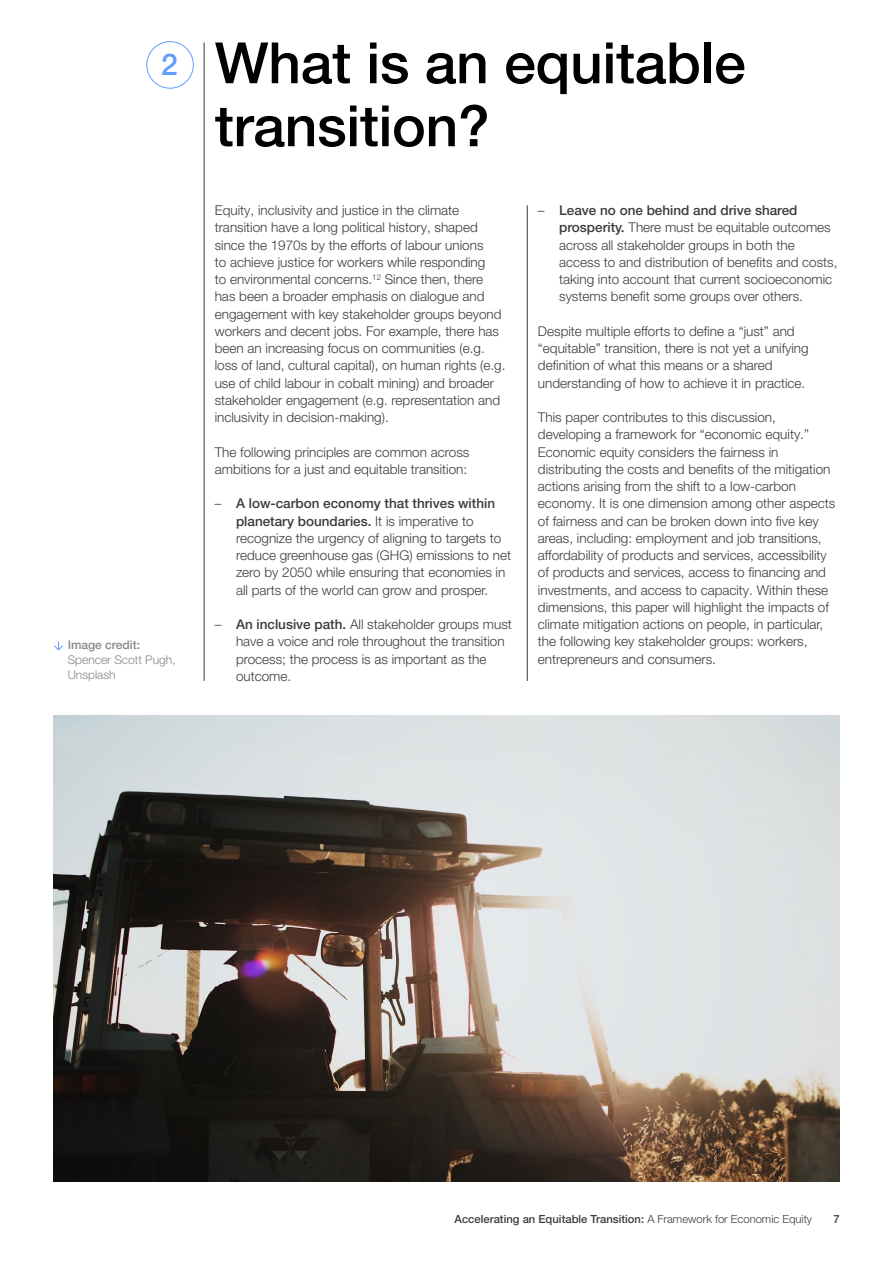
<style>
.page{position:relative;width:893px;height:1263px;background:#fff}
.page>*{position:absolute;margin:0;border:0;box-sizing:border-box;transform-origin:0 0}
.t1{font:500 57px/63px "Helvetica Neue LT Pro";letter-spacing:-.005em;color:#000}
.t2{font:500 30px "Helvetica Neue LT Pro";color:#639cff}
.t3{font:300 13.5px/17.2px "Helvetica Neue LT Pro";color:#3c3c3b}
.t4{font:300 12px/15px "Helvetica Neue LT Pro";color:#878787}
.t5{font:500 12px "Helvetica Neue LT Pro";color:#878787}
.t6{font:500 11.25px "Helvetica Neue LT Pro";color:#3c3c3b}
.s1{font-weight:500}
.s2{font-weight:300}
</style>
<div class="page">
<div style="left:147px;top:41px;width:47px;height:47px;border:1px solid #639cff;border-radius:50%"></div>
<hr style="left:527px;top:205px;width:1px;height:476px;background:#3c3c3b">
<hr style="left:204px;top:43px;width:1px;height:638px;background:#3c3c3b">
<img style="left:53px;top:715px;width:787px;height:466px">
<svg style="left:54px;top:641px;width:9px;height:10px"></svg>
<h2 class="t2" style="left:161px;top:46px;width:18px">2</h2>
<p class="t5" style="left:68px;top:638px;width:74px">Image credit:</p>
<p class="t4" style="left:68px;top:652px;width:110px">Spencer Scott Pugh,<br>Unsplash</p>
<h1 class="t1" style="left:215px;top:31px;width:532px">What is an equitable transition?</h1>
<p class="t3" style="left:215px;top:201px;width:292px">Equity, inclusivity and justice in the climate transition have a long political history, shaped since the 1970s by the efforts of labour unions<br>to achieve justice for workers while responding<br>to environmental concerns.<sup>12</sup> Since then, there has been a broader emphasis on dialogue and engagement with key stakeholder groups beyond workers and decent jobs. For example, there has been an increasing focus on communities (e.g. loss of land, cultural capital), on human rights (e.g. use of child labour in cobalt mining) and broader stakeholder engagement (e.g. representation and inclusivity in decision-making).</p>
<p class="t3" style="left:215px;top:443px;width:256px">The following principles are common across ambitions for a just and equitable transition:</p>
<p class="t3" style="left:236px;top:495px;width:277px;text-indent:-21px">– <span class="s1">A low-carbon economy that thrives within planetary boundaries.</span> It is imperative to recognize the urgency of aligning to targets to reduce greenhouse gas (GHG) emissions to net zero by 2050 while ensuring that economies in all parts of the world can grow and prosper.</p>
<p class="t3" style="left:236px;top:615px;width:277px;text-indent:-21px">– <span class="s1">An inclusive path.</span> All stakeholder groups must have a voice and role throughout the transition process; the process is as important as the outcome.</p>
<p class="t3" style="left:559px;top:201px;width:280px;text-indent:-21px">– <span class="s1">Leave no one behind and drive shared prosperity.</span> There must be equitable outcomes across all stakeholder groups in both the access to and distribution of benefits and costs, taking into account that current socioeconomic systems benefit some groups over others.</p>
<p class="t3" style="left:538px;top:322px;width:272px">Despite multiple efforts to define a “just” and “equitable” transition, there is not yet a unifying definition of what this means or a shared understanding of how to achieve it in practice.</p>
<p class="t3" style="left:538px;top:408px;width:299px">This paper contributes to this discussion, developing a framework for “economic equity.” Economic equity considers the fairness in distributing the costs and benefits of the mitigation actions arising from the shift to a low-carbon economy. It is one dimension among other aspects of fairness and can be broken down into five key areas, including: employment and job transitions, affordability of products and services, accessibility of products and services, access to financing and investments, and access to capacity. Within these dimensions, this paper will highlight the impacts of climate mitigation actions on people, in particular, the following key stakeholder groups: workers, entrepreneurs and consumers.</p>
<p class="t6" style="left:454px;top:1212px;width:359px">Accelerating an Equitable Transition: <span class="s2">A Framework for Economic Equity</span></p>
<p class="t6" style="left:834px;top:1212px;width:8px">7</p>
</div>
